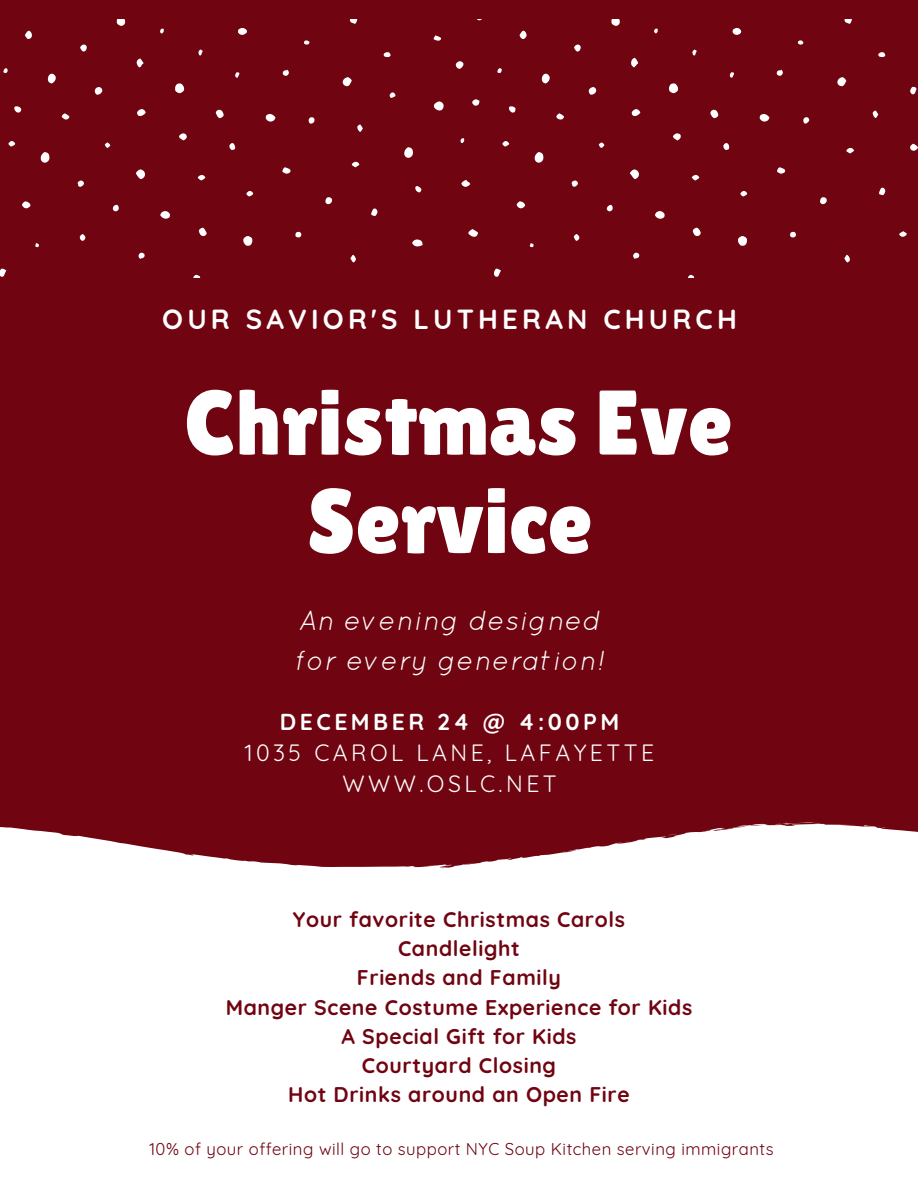
<style>
.page{position:relative;width:918px;height:1188px;background:#700411}
.page>*{position:absolute;margin:0;border:0;box-sizing:border-box;transform-origin:0 0}
.t1{font:91.5px/98.4px "Lilita One";color:#fff;text-align:center}
.t2{font:italic 27.6px/39.8px "Quicksand";letter-spacing:.03em;color:#fff}
.t3{font:700 27.6px "Quicksand";letter-spacing:.15em;color:#fff}
.t4{font:22.95px "Quicksand";letter-spacing:.15em;color:#fff}
.t5{font:700 22.95px "Quicksand";letter-spacing:.15em;color:#fff}
.t6{font:700 21.15px/29.2px "Quicksand";letter-spacing:.03em;color:#700411;text-align:center}
.t7{font:16.65px "Quicksand";letter-spacing:.03em;color:#700411}
</style>
<div class="page">
<svg style="left:0;top:269px;width:6px;height:8px"></svg>
<svg style="left:8px;top:141px;width:7px;height:6px"></svg>
<svg style="left:78px;top:181px;width:6px;height:6px"></svg>
<svg style="left:35px;top:243px;width:4px;height:4px"></svg>
<svg style="left:40px;top:152px;width:10px;height:11px"></svg>
<svg style="left:14px;top:106px;width:8px;height:7px"></svg>
<svg style="left:3px;top:68px;width:5px;height:5px"></svg>
<svg style="left:62px;top:113px;width:7px;height:7px"></svg>
<svg style="left:80px;top:45px;width:7px;height:7px"></svg>
<svg style="left:25px;top:31px;width:7px;height:8px"></svg>
<svg style="left:48px;top:74px;width:8px;height:9px"></svg>
<svg style="left:22px;top:201px;width:9px;height:7px"></svg>
<svg style="left:80px;top:234px;width:5px;height:7px"></svg>
<svg style="left:179px;top:133px;width:8px;height:7px"></svg>
<svg style="left:343px;top:77px;width:9px;height:9px"></svg>
<svg style="left:198px;top:49px;width:5px;height:7px"></svg>
<svg style="left:266px;top:114px;width:9px;height:8px"></svg>
<svg style="left:94px;top:87px;width:9px;height:8px"></svg>
<svg style="left:325px;top:197px;width:7px;height:7px"></svg>
<svg style="left:246px;top:191px;width:7px;height:6px"></svg>
<svg style="left:160px;top:211px;width:10px;height:8px"></svg>
<svg style="left:673px;top:133px;width:8px;height:7px"></svg>
<svg style="left:837px;top:77px;width:9px;height:9px"></svg>
<svg style="left:692px;top:49px;width:5px;height:7px"></svg>
<svg style="left:760px;top:114px;width:9px;height:8px"></svg>
<svg style="left:588px;top:87px;width:9px;height:8px"></svg>
<svg style="left:494px;top:269px;width:7px;height:8px"></svg>
<svg style="left:434px;top:101px;width:10px;height:10px"></svg>
<svg style="left:468px;top:229px;width:10px;height:8px"></svg>
<svg style="left:820px;top:197px;width:7px;height:7px"></svg>
<svg style="left:740px;top:191px;width:7px;height:6px"></svg>
<svg style="left:502px;top:141px;width:7px;height:6px"></svg>
<svg style="left:572px;top:181px;width:6px;height:6px"></svg>
<svg style="left:910px;top:144px;width:8px;height:7px"></svg>
<svg style="left:655px;top:211px;width:10px;height:8px"></svg>
<svg style="left:357px;top:124px;width:6px;height:8px"></svg>
<svg style="left:384px;top:52px;width:7px;height:5px"></svg>
<svg style="left:117px;top:19px;width:9px;height:7px"></svg>
<svg style="left:238px;top:28px;width:9px;height:7px"></svg>
<svg style="left:229px;top:143px;width:6px;height:7px"></svg>
<svg style="left:160px;top:29px;width:4px;height:4px"></svg>
<svg style="left:105px;top:142px;width:5px;height:6px"></svg>
<svg style="left:308px;top:117px;width:7px;height:7px"></svg>
<svg style="left:175px;top:83px;width:10px;height:10px"></svg>
<svg style="left:350px;top:19px;width:7px;height:5px"></svg>
<svg style="left:304px;top:40px;width:5px;height:5px"></svg>
<svg style="left:235px;top:72px;width:4px;height:6px"></svg>
<svg style="left:282px;top:70px;width:7px;height:6px"></svg>
<svg style="left:137px;top:109px;width:9px;height:7px"></svg>
<svg style="left:198px;top:175px;width:7px;height:6px"></svg>
<svg style="left:282px;top:167px;width:9px;height:7px"></svg>
<svg style="left:137px;top:58px;width:7px;height:9px"></svg>
<svg style="left:136px;top:169px;width:9px;height:10px"></svg>
<svg style="left:216px;top:110px;width:8px;height:8px"></svg>
<svg style="left:112px;top:205px;width:7px;height:7px"></svg>
<svg style="left:243px;top:236px;width:10px;height:10px"></svg>
<svg style="left:138px;top:253px;width:7px;height:6px"></svg>
<svg style="left:198px;top:228px;width:9px;height:8px"></svg>
<svg style="left:295px;top:232px;width:7px;height:5px"></svg>
<svg style="left:352px;top:162px;width:7px;height:5px"></svg>
<svg style="left:350px;top:255px;width:6px;height:7px"></svg>
<svg style="left:371px;top:208px;width:6px;height:8px"></svg>
<svg style="left:193px;top:275px;width:8px;height:3px"></svg>
<svg style="left:873px;top:110px;width:5px;height:8px"></svg>
<svg style="left:878px;top:52px;width:7px;height:5px"></svg>
<svg style="left:412px;top:240px;width:11px;height:6px"></svg>
<svg style="left:611px;top:19px;width:9px;height:7px"></svg>
<svg style="left:910px;top:87px;width:6px;height:8px"></svg>
<svg style="left:733px;top:28px;width:9px;height:7px"></svg>
<svg style="left:723px;top:143px;width:6px;height:7px"></svg>
<svg style="left:389px;top:92px;width:6px;height:6px"></svg>
<svg style="left:654px;top:29px;width:4px;height:4px"></svg>
<svg style="left:460px;top:138px;width:4px;height:5px"></svg>
<svg style="left:599px;top:142px;width:5px;height:6px"></svg>
<svg style="left:803px;top:117px;width:7px;height:7px"></svg>
<svg style="left:669px;top:83px;width:9px;height:10px"></svg>
<svg style="left:844px;top:19px;width:8px;height:5px"></svg>
<svg style="left:798px;top:40px;width:5px;height:5px"></svg>
<svg style="left:529px;top:243px;width:5px;height:4px"></svg>
<svg style="left:730px;top:72px;width:4px;height:6px"></svg>
<svg style="left:776px;top:70px;width:7px;height:6px"></svg>
<svg style="left:472px;top:99px;width:7px;height:7px"></svg>
<svg style="left:461px;top:180px;width:9px;height:7px"></svg>
<svg style="left:404px;top:147px;width:9px;height:11px"></svg>
<svg style="left:534px;top:152px;width:10px;height:11px"></svg>
<svg style="left:415px;top:186px;width:7px;height:6px"></svg>
<svg style="left:509px;top:106px;width:6px;height:7px"></svg>
<svg style="left:497px;top:68px;width:5px;height:5px"></svg>
<svg style="left:631px;top:109px;width:9px;height:7px"></svg>
<svg style="left:556px;top:113px;width:8px;height:7px"></svg>
<svg style="left:574px;top:45px;width:7px;height:7px"></svg>
<svg style="left:434px;top:36px;width:7px;height:5px"></svg>
<svg style="left:692px;top:175px;width:7px;height:6px"></svg>
<svg style="left:777px;top:167px;width:8px;height:7px"></svg>
<svg style="left:520px;top:31px;width:7px;height:8px"></svg>
<svg style="left:542px;top:74px;width:8px;height:9px"></svg>
<svg style="left:456px;top:61px;width:7px;height:8px"></svg>
<svg style="left:631px;top:58px;width:7px;height:9px"></svg>
<svg style="left:630px;top:169px;width:9px;height:10px"></svg>
<svg style="left:710px;top:110px;width:9px;height:8px"></svg>
<svg style="left:606px;top:205px;width:7px;height:7px"></svg>
<svg style="left:738px;top:236px;width:9px;height:10px"></svg>
<svg style="left:633px;top:253px;width:7px;height:6px"></svg>
<svg style="left:692px;top:228px;width:9px;height:8px"></svg>
<svg style="left:790px;top:232px;width:6px;height:5px"></svg>
<svg style="left:846px;top:148px;width:8px;height:6px"></svg>
<svg style="left:844px;top:255px;width:6px;height:7px"></svg>
<svg style="left:879px;top:187px;width:6px;height:8px"></svg>
<svg style="left:899px;top:231px;width:8px;height:6px"></svg>
<svg style="left:516px;top:201px;width:9px;height:7px"></svg>
<svg style="left:574px;top:234px;width:5px;height:7px"></svg>
<svg style="left:688px;top:275px;width:6px;height:3px"></svg>
<svg style="left:0;top:823px;width:918px;height:101px;fill:#fff"></svg>
<div style="left:0;top:924px;width:918px;height:264px;background:#fff"></div>
<h3 class="t3" style="left:162px;top:302px;width:576px">OUR SAVIOR'S LUTHERAN CHURCH</h3>
<p class="t1" style="left:184px;top:373px;width:549px">Christmas Eve<br>Service</p>
<h1 class="t2" style="left:295px;top:600px;width:310px">An evening designed for every generation!</h1>
<h4 class="t5" style="left:280px;top:707px;width:341px">DECEMBER 24 @ 4:00PM</h4>
<p class="t4" style="left:245px;top:738px;width:411px">1035 CAROL LANE, LAFAYETTE</p>
<p class="t4" style="left:342px;top:769px;width:216px">WWW.OSLC.NET</p>
<p class="t6" style="left:226px;top:904px;width:468px">Your favorite Christmas Carols<br>Candlelight<br>Friends and Family<br>Manger Scene Costume Experience for Kids<br>A Special Gift for Kids<br>Courtyard Closing<br>Hot Drinks around an Open Fire</p>
<p class="t7" style="left:150px;top:1139px;width:625px">10% of your offering will go to support NYC Soup Kitchen serving immigrants</p>
</div>
